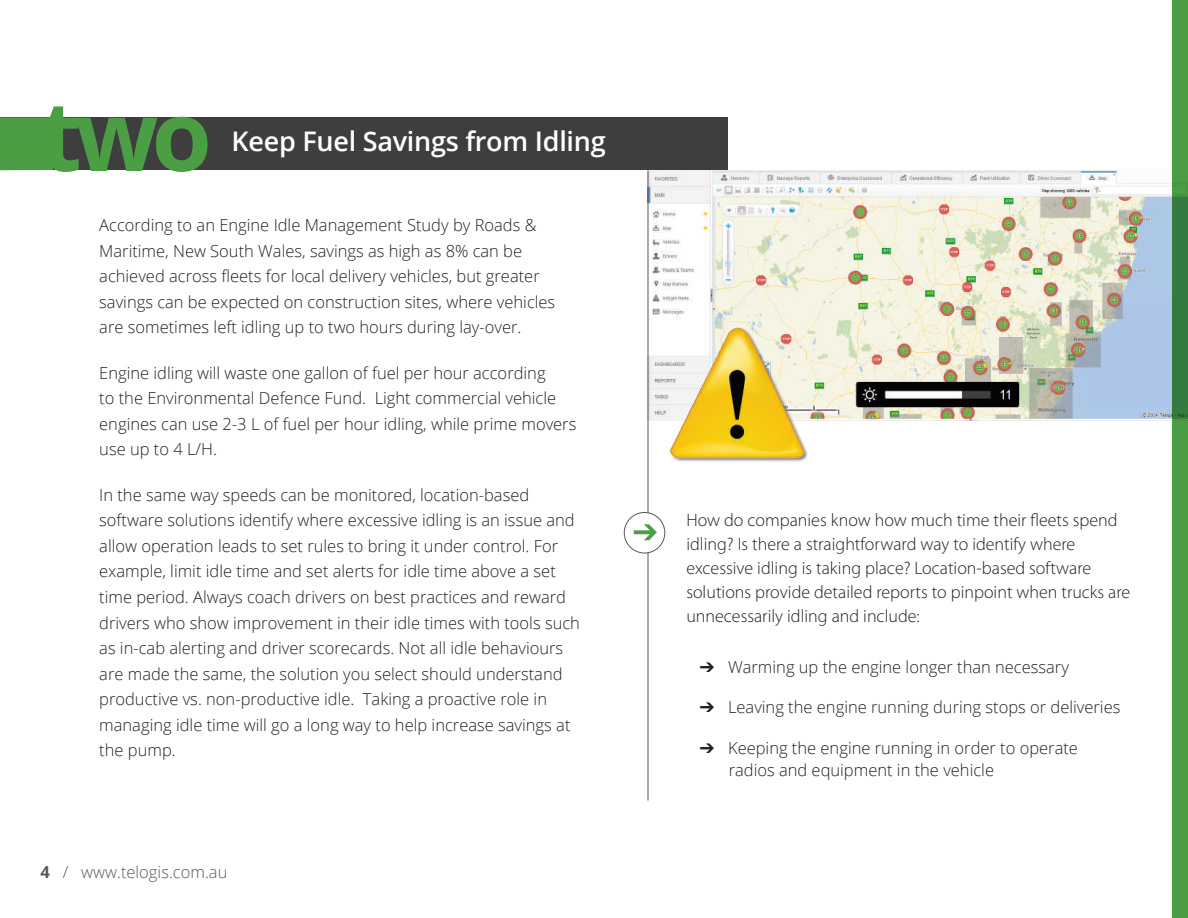
<style>
.page{position:relative;width:1188px;height:918px;background:#fff}
.page>*{position:absolute;margin:0;border:0;box-sizing:border-box;transform-origin:0 0}
.t1{font:700 97.5px "Open Sans";color:#4c9e45}
.t2{font:600 27px "Open Sans";letter-spacing:-.01em;color:#fff}
.t3{font:300 18px/24px "Myriad Pro";color:#231f20}
.t4{font:300 16.5px/25.5px "Open Sans";color:#231f20}
.t5{font:300 16.5px "Open Sans";color:#57585a}
.s1{font-weight:700}
</style>
<div class="page">
<img style="left:648px;top:170px;width:525px;height:250px">
<svg style="left:1173px;top:0;width:15px;height:918px;background:#459543"></svg>
<div style="left:0;top:117px;width:728px;height:53px;background:#3e3e3f"></div>
<svg style="left:0;top:117px;width:61px;height:53px;background:#4a9644"></svg>
<img style="left:668px;top:327px;width:141px;height:135px">
<hr style="left:648px;top:171px;width:1px;height:630px;background:#57585a">
<div style="left:624px;top:512px;width:41px;height:41px;background:#fff;border-radius:50%"></div>
<div style="left:624px;top:512px;width:41px;height:41px;border:1px solid #57585a;border-radius:50%"></div>
<h1 class="t1" style="left:39px;top:67px;width:174px">two</h1>
<h2 class="t2" style="left:232px;top:123px;width:376px">Keep Fuel Savings from Idling</h2>
<p class="t4" style="left:99px;top:212px;width:458px">According to an Engine Idle Management Study by Roads &amp; Maritime, New South Wales, savings as high as 8% can be achieved across fleets for local delivery vehicles, but greater savings can be expected on construction sites, where vehicles are sometimes left idling up to two hours during lay-over.</p>
<p class="t4" style="left:99px;top:360px;width:479px">Engine idling will waste one gallon of fuel per hour according<br>to the Environmental Defence Fund. Light commercial vehicle engines can use 2-3 L of fuel per hour idling, while prime movers use up to 4 L/H.</p>
<p class="t4" style="left:99px;top:482px;width:482px">In the same way speeds can be monitored, location-based software solutions identify where excessive idling is an issue and allow operation leads to set rules to bring it under control. For example, limit idle time and set alerts for idle time above a set time period. Always coach drivers on best practices and reward drivers who show improvement in their idle times with tools such as in-cab alerting and driver scorecards. Not all idle behaviours are made the same, the solution you select should understand productive vs. non-productive idle. Taking a proactive role in managing idle time will go a long way to help increase savings at the pump.</p>
<p class="t5" style="left:40px;top:860px;width:188px"><span class="s1">4</span> / www.telogis.com.au</p>
<p class="t3" style="left:686px;top:508px;width:445px">How do companies know how much time their fleets spend idling? Is there a straightforward way to identify where excessive idling is taking place? Location-based software solutions provide detailed reports to pinpoint when trucks are unnecessarily idling and include:</p>
<p class="t4" style="left:700px;top:654px;width:371px">➔ Warming up the engine longer than necessary</p>
<p class="t4" style="left:700px;top:694px;width:422px">➔ Leaving the engine running during stops or deliveries</p>
<p class="t4" style="left:729px;top:736px;width:351px;line-height:22.5px;text-indent:-29px">➔ Keeping the engine running in order to operate radios and equipment in the vehicle</p>
</div>
